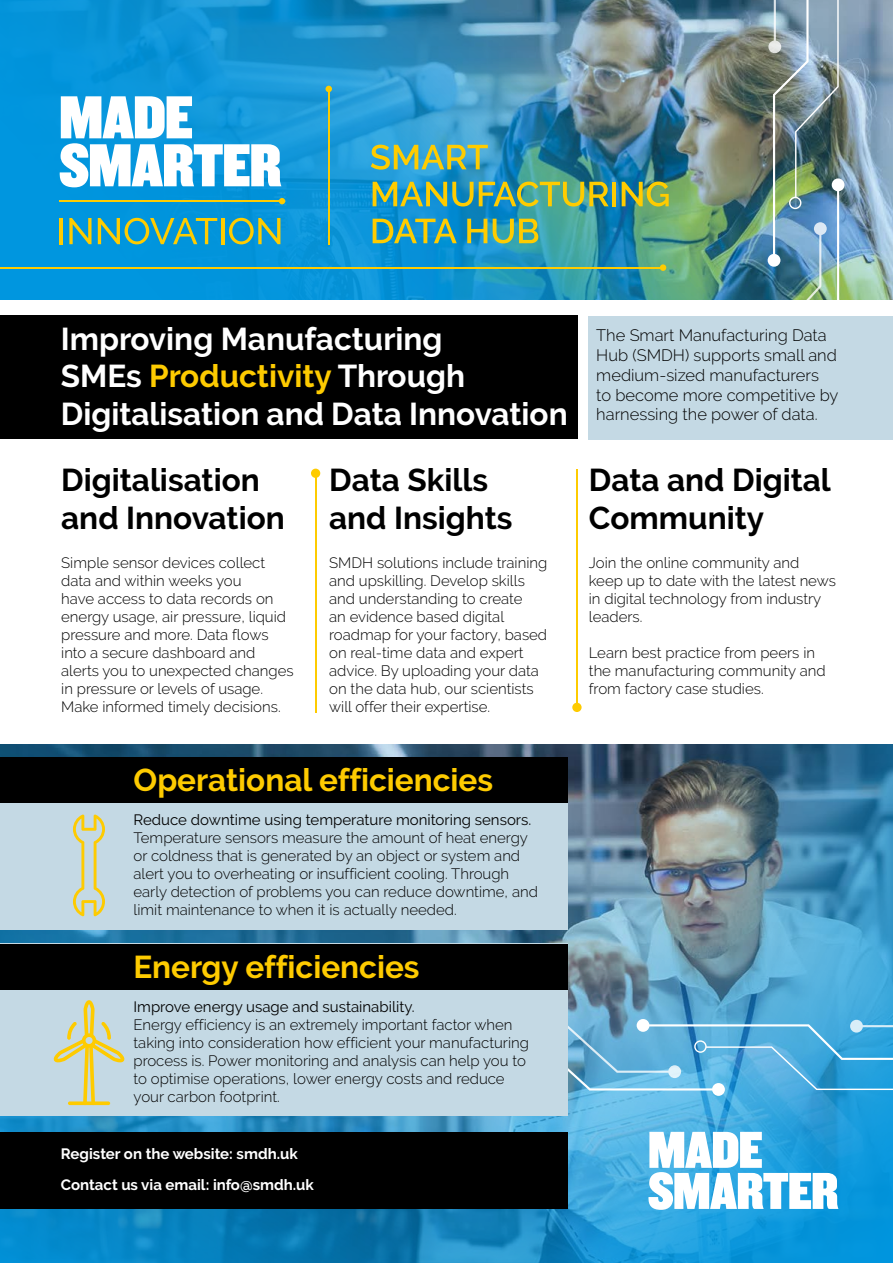
<style>
.page{position:relative;width:893px;height:1263px;background:#fff}
.page>*{position:absolute;margin:0;border:0;box-sizing:border-box;transform-origin:0 0}
.t1{font:700 31.5px/37.8px "Raleway";color:#fff}
.t2{font:700 31.5px/37.8px "Raleway";color:#000}
.t3{font:700 31.5px "Raleway";color:#fecb00}
.t4{font:300 16.5px/19.8px "Raleway";color:#000}
.t5{font:300 15px/18px "Raleway";color:#000}
.t6{font:700 15px "Raleway";color:#fff}
.s1{color:#fecb00}
.s2{font-weight:400}
</style>
<div class="page">
<img style="left:0;top:0;width:893px;height:300px">
<img style="left:767px;top:0;width:77px;height:300px">
<div style="left:325px;top:86px;width:7px;height:6px;background:#fc0;border-radius:50%"></div>
<svg style="left:60px;top:96px;width:221px;height:91px"></svg>
<hr style="left:60px;top:218px;width:3px;height:26px;background:#fc0">
<svg style="left:69px;top:218px;width:23px;height:26px"></svg>
<svg style="left:98px;top:218px;width:119px;height:26px"></svg>
<hr style="left:221px;top:218px;width:3px;height:26px;background:#fc0">
<svg style="left:229px;top:218px;width:51px;height:26px"></svg>
<svg style="left:371px;top:145px;width:117px;height:25px"></svg>
<svg style="left:373px;top:182px;width:236px;height:25px"></svg>
<hr style="left:612px;top:182px;width:4px;height:24px;background:#fc0">
<svg style="left:622px;top:182px;width:47px;height:24px"></svg>
<svg style="left:373px;top:219px;width:84px;height:24px"></svg>
<svg style="left:467px;top:219px;width:20px;height:24px"></svg>
<svg style="left:493px;top:219px;width:45px;height:24px"></svg>
<hr style="left:328px;top:90px;width:1px;height:154px;background:#fc0">
<hr style="left:60px;top:200px;width:222px;height:2px;background:#fc0">
<svg style="left:279px;top:198px;width:6px;height:6px"></svg>
<div style="left:0;top:316px;width:577px;height:123px;background:#000"></div>
<hr style="left:0;top:267px;width:660px;height:1px;background:#fc0">
<div style="left:660px;top:264px;width:6px;height:7px;background:#fc0;border-radius:50%"></div>
<div style="left:589px;top:316px;width:304px;height:124px;background:#c4d9e4"></div>
<hr style="left:315px;top:470px;width:1px;height:242px;background:#fecb00">
<div style="left:311px;top:469px;width:9px;height:9px;background:#fecb00;border-radius:50%"></div>
<div style="left:572px;top:703px;width:10px;height:9px;background:#fecb00;border-radius:50%"></div>
<hr style="left:576px;top:469px;width:2px;height:242px;background:#fecb00">
<img style="left:0;top:744px;width:893px;height:519px">
<svg style="left:568px;top:1019px;width:325px;height:77px"></svg>
<div style="left:0;top:944px;width:568px;height:172px;background:#c4d9e4"></div>
<div style="left:0;top:944px;width:568px;height:45px;background:#000"></div>
<div style="left:0;top:757px;width:567px;height:172px;background:#c4d9e4"></div>
<div style="left:0;top:757px;width:568px;height:46px;background:#000"></div>
<div style="left:0;top:1132px;width:567px;height:77px;background:#000"></div>
<svg style="left:73px;top:814px;width:32px;height:102px"></svg>
<svg style="left:54px;top:1000px;width:71px;height:105px"></svg>
<svg style="left:68px;top:1101px;width:42px;height:4px"></svg>
<svg style="left:648px;top:1132px;width:190px;height:78px"></svg>
<h1 class="t1" style="left:61px;top:320px;width:508px">Improving Manufacturing<br>SMEs <span class="s1">Productivity</span> Through<br>Digitalisation and Data Innovation</h1>
<p class="t4" style="left:596px;top:325px;width:244px">The Smart Manufacturing Data<br>Hub (SMDH) supports small and medium-sized manufacturers<br>to become more competitive by harnessing the power of data.</p>
<h2 class="t2" style="left:61px;top:462px;width:225px">Digitalisation and Innovation</h2>
<p class="t5" style="left:61px;top:553px;width:234px">Simple sensor devices collect data and within weeks you<br>have access to data records on energy usage, air pressure, liquid pressure and more. Data flows into a secure dashboard and alerts you to unexpected changes in pressure or levels of usage.<br>Make informed timely decisions.</p>
<h2 class="t2" style="left:329px;top:462px;width:185px">Data Skills and Insights</h2>
<p class="t5" style="left:329px;top:553px;width:220px">SMDH solutions include training and upskilling. Develop skills and understanding to create<br>an evidence based digital roadmap for your factory, based on real-time data and expert advice. By uploading your data on the data hub, our scientists will offer their expertise.</p>
<h2 class="t2" style="left:589px;top:462px;width:243px">Data and Digital<br>Community</h2>
<p class="t5" style="left:589px;top:553px;width:249px">Join the online community and keep up to date with the latest news in digital technology from industry leaders.</p>
<p class="t5" style="left:589px;top:643px;width:238px">Learn best practice from peers in the manufacturing community and from factory case studies.</p>
<h2 class="t3" style="left:134px;top:762px;width:361px">Operational efficiencies</h2>
<p class="t5" style="left:134px;top:810px;width:406px"><span class="s2">Reduce downtime using temperature monitoring sensors.<br></span>Temperature sensors measure the amount of heat energy or coldness that is generated by an object or system and alert you to overheating or insufficient cooling. Through early detection of problems you can reduce downtime, and limit maintenance to when it is actually needed.</p>
<h2 class="t3" style="left:134px;top:949px;width:288px">Energy efficiencies</h2>
<p class="t5" style="left:134px;top:997px;width:397px"><span class="s2">Improve energy usage and sustainability.<br></span>Energy efficiency is an extremely important factor when taking into consideration how efficient your manufacturing process is. Power monitoring and analysis can help you to to optimise operations, lower energy costs and reduce your carbon footprint.</p>
<p class="t6" style="left:61px;top:1145px;width:238px">Register on the website: smdh.uk</p>
<p class="t6" style="left:61px;top:1176px;width:255px">Contact us via email: info@smdh.uk</p>
</div>
